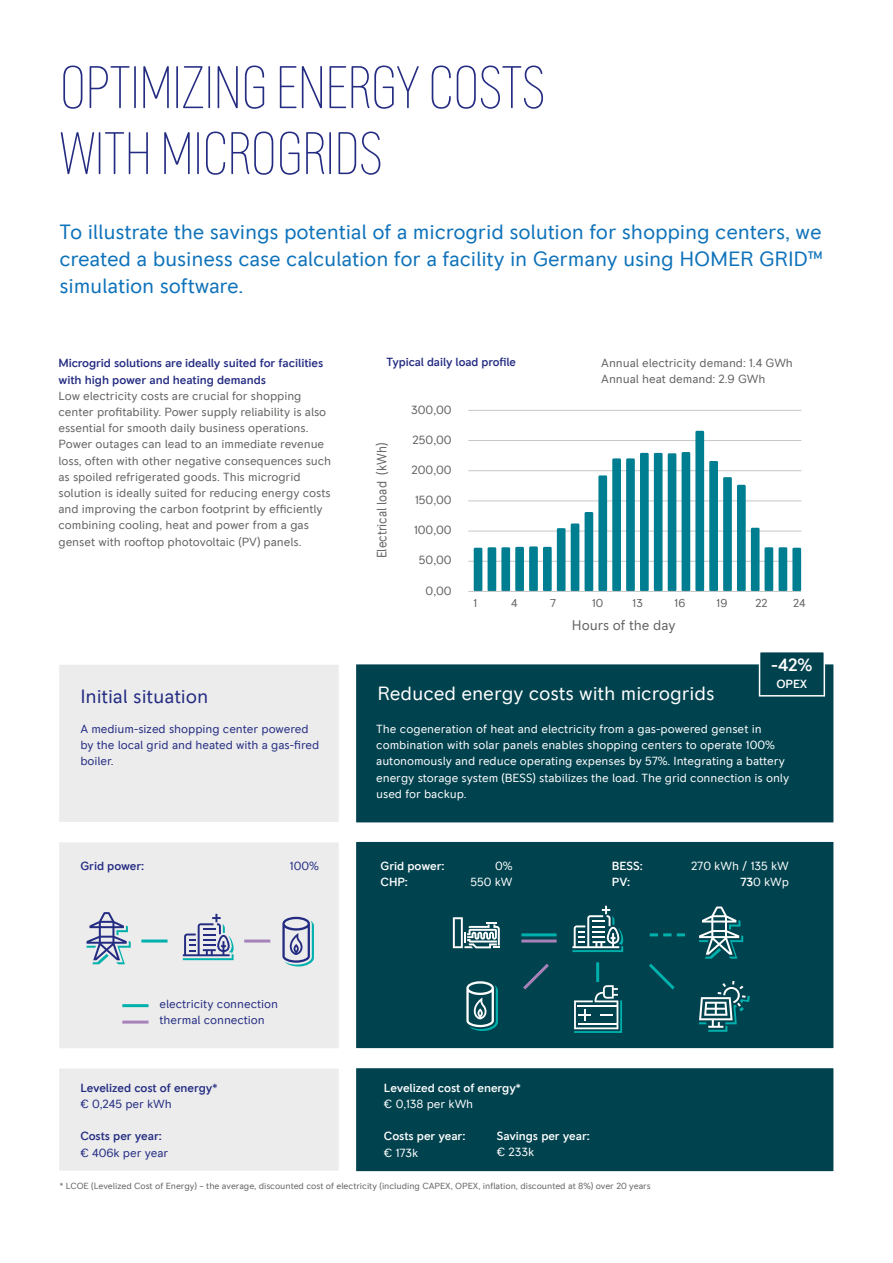
<style>
.page{position:relative;width:893px;height:1263px;background:#fff}
.page>*{position:absolute;margin:0;border:0;box-sizing:border-box;transform-origin:0 0}
.t1{font:200 condensed 60px/66px "RR Pioneer";letter-spacing:-.015em;color:#242c82}
.t2{font:21px/27.3px "RR Pioneer";letter-spacing:-.01em;color:#0e72ba;text-align:justify}
.t3{font:19.5px "RR Pioneer";letter-spacing:-.005em;color:#fff}
.t4{font:19.5px "RR Pioneer";letter-spacing:-.005em;color:#242c82}
.t5{font:500 18px "RR Pioneer";color:#fff}
.t6{font:14.25px "RR Pioneer";letter-spacing:-.005em;color:#626261}
.t7{font:13.8px "RR Pioneer";letter-spacing:-.005em;color:#626261;scale:.87 1}
.t8{font:12px/16.2px "RR Pioneer";letter-spacing:-.005em;color:#626261}
.t9{font:12px/16.2px "RR Pioneer";letter-spacing:-.005em;color:#fff}
.t10{font:500 12px/16.2px "RR Pioneer";letter-spacing:-.005em;color:#242c82}
.t11{font:12px/16.2px "RR Pioneer";letter-spacing:-.005em;color:#242c82}
.t12{font:500 12px "RR Pioneer";letter-spacing:-.005em;color:#fff}
.t13{font:11.55px "RR Pioneer";letter-spacing:-.005em;color:#626261}
.t14{font:9px "RR Pioneer";letter-spacing:-.005em;color:#626261}
.s1{font-weight:500}
</style>
<div class="page">
<div style="left:59px;top:665px;width:280px;height:157px;background:#ececec"></div>
<div style="left:59px;top:842px;width:280px;height:206px;background:#ececec"></div>
<div style="left:59px;top:1068px;width:280px;height:103px;background:#ececec"></div>
<div style="left:356px;top:664px;width:477px;height:158px;background:#00424e"></div>
<div style="left:356px;top:1068px;width:477px;height:103px;background:#00424e"></div>
<div style="left:356px;top:842px;width:477px;height:206px;background:#00424e"></div>
<svg style="left:699px;top:906px;width:44px;height:53px"></svg>
<svg style="left:87px;top:912px;width:44px;height:52px"></svg>
<svg style="left:699px;top:981px;width:51px;height:51px"></svg>
<hr style="left:521px;top:933px;width:36px;height:3px;background:#00b0ac">
<svg style="left:650px;top:933px;width:35px;height:3px"></svg>
<hr style="left:521px;top:939px;width:36px;height:3px;background:#a782ba">
<hr style="left:141px;top:939px;width:27px;height:3px;background:#00b0ac">
<hr style="left:122px;top:1004px;width:26px;height:3px;background:#00b0ac">
<hr style="left:244px;top:939px;width:26px;height:3px;background:#a782ba">
<hr style="left:122px;top:1020px;width:26px;height:3px;background:#a782ba">
<hr style="left:596px;top:962px;width:3px;height:20px;background:#00b0ac">
<svg style="left:523px;top:963px;width:26px;height:27px"></svg>
<svg style="left:649px;top:964px;width:26px;height:26px"></svg>
<hr style="left:468px;top:561px;width:333px;height:1px;background:#c5c6c6">
<hr style="left:468px;top:531px;width:333px;height:1px;background:#c5c6c6">
<hr style="left:468px;top:501px;width:333px;height:1px;background:#c5c6c6">
<hr style="left:468px;top:470px;width:333px;height:1px;background:#c5c6c6">
<hr style="left:468px;top:440px;width:333px;height:1px;background:#c5c6c6">
<hr style="left:468px;top:410px;width:333px;height:1px;background:#c5c6c6">
<div style="left:474px;top:548px;width:8px;height:43px;background:#007e91"></div>
<div style="left:585px;top:512px;width:8px;height:79px;background:#007e91"></div>
<div style="left:695px;top:431px;width:9px;height:160px;background:#007e91"></div>
<div style="left:529px;top:546px;width:9px;height:45px;background:#007e91"></div>
<div style="left:640px;top:453px;width:9px;height:138px;background:#007e91"></div>
<div style="left:751px;top:528px;width:8px;height:63px;background:#007e91"></div>
<div style="left:501px;top:547px;width:9px;height:44px;background:#007e91"></div>
<div style="left:612px;top:458px;width:9px;height:133px;background:#007e91"></div>
<div style="left:723px;top:477px;width:9px;height:114px;background:#007e91"></div>
<div style="left:557px;top:528px;width:8px;height:63px;background:#007e91"></div>
<div style="left:668px;top:453px;width:8px;height:138px;background:#007e91"></div>
<div style="left:779px;top:547px;width:8px;height:44px;background:#007e91"></div>
<div style="left:488px;top:547px;width:8px;height:44px;background:#007e91"></div>
<div style="left:598px;top:475px;width:9px;height:116px;background:#007e91"></div>
<div style="left:709px;top:461px;width:9px;height:130px;background:#007e91"></div>
<div style="left:543px;top:547px;width:9px;height:44px;background:#007e91"></div>
<div style="left:654px;top:453px;width:8px;height:138px;background:#007e91"></div>
<div style="left:765px;top:547px;width:8px;height:44px;background:#007e91"></div>
<div style="left:515px;top:547px;width:9px;height:44px;background:#007e91"></div>
<div style="left:626px;top:458px;width:9px;height:133px;background:#007e91"></div>
<div style="left:737px;top:485px;width:9px;height:106px;background:#007e91"></div>
<div style="left:571px;top:523px;width:8px;height:68px;background:#007e91"></div>
<div style="left:682px;top:452px;width:8px;height:139px;background:#007e91"></div>
<div style="left:792px;top:548px;width:9px;height:43px;background:#007e91"></div>
<svg style="left:453px;top:917px;width:47px;height:32px"></svg>
<svg style="left:572px;top:906px;width:52px;height:46px"></svg>
<svg style="left:183px;top:914px;width:51px;height:46px"></svg>
<svg style="left:574px;top:985px;width:48px;height:48px"></svg>
<svg style="left:282px;top:917px;width:32px;height:49px"></svg>
<svg style="left:466px;top:981px;width:32px;height:50px"></svg>
<hr style="left:468px;top:591px;width:333px;height:1px;background:#c5c6c6">
<svg style="left:758px;top:652px;width:68px;height:45px"></svg>
<h1 class="t1" style="left:60px;top:55px;width:488px">OPTIMIZING ENERGY COSTS<br>WITH MICROGRIDS</h1>
<h2 class="t2" style="left:60px;top:218px;width:765px">To illustrate the savings potential of a microgrid solution for shopping centers, we created a business case calculation for a facility in Germany using HOMER GRID™ simulation software.</h2>
<p class="t10" style="left:58px;top:355px;width:266px">Microgrid solutions are ideally suited for facilities with high power and heating demands</p>
<p class="t8" style="left:58px;top:388px;width:274px">Low electricity costs are crucial for shopping center profitability. Power supply reliability is also essential for smooth daily business operations.<br>Power outages can lead to an immediate revenue loss, often with other negative consequences such as spoiled refrigerated goods. This microgrid solution is ideally suited for reducing energy costs and improving the carbon footprint by efficiently combining cooling, heat and power from a gas genset with rooftop photovoltaic (PV) panels.</p>
<p class="t10" style="left:386px;top:354px;width:131px">Typical daily load profile</p>
<p class="t7" style="left:374px;top:558px;width:134px;rotate:-90deg">Electrical load (kWh)</p>
<p class="t8" style="left:411px;top:402px;width:42px">300,00</p>
<p class="t8" style="left:413px;top:432px;width:40px">250,00</p>
<p class="t8" style="left:412px;top:462px;width:41px">200,00</p>
<p class="t8" style="left:415px;top:492px;width:38px">150,00</p>
<p class="t8" style="left:414px;top:522px;width:39px">100,00</p>
<p class="t8" style="left:419px;top:552px;width:34px">50,00</p>
<p class="t8" style="left:426px;top:582px;width:27px">0,00</p>
<p class="t8" style="left:601px;top:355px;width:193px">Annual electricity demand: 1.4 GWh<br>Annual heat demand: 2.9 GWh</p>
<p class="t13" style="left:474px;top:596px;width:5px">1</p>
<p class="t13" style="left:511px;top:596px;width:8px">4</p>
<p class="t13" style="left:550px;top:596px;width:7px">7</p>
<p class="t13" style="left:592px;top:596px;width:13px">10</p>
<p class="t13" style="left:633px;top:596px;width:12px">13</p>
<p class="t13" style="left:675px;top:596px;width:12px">16</p>
<p class="t13" style="left:717px;top:596px;width:12px">19</p>
<p class="t13" style="left:756px;top:596px;width:14px">22</p>
<p class="t13" style="left:793px;top:596px;width:14px">24</p>
<p class="t6" style="left:572px;top:617px;width:105px">Hours of the day</p>
<h3 class="t4" style="left:80px;top:685px;width:130px">Initial situation</h3>
<h3 class="t3" style="left:377px;top:681px;width:339px">Reduced energy costs with microgrids</h3>
<h3 class="t5" style="left:771px;top:654px;width:43px">-42%</h3>
<p class="t12" style="left:776px;top:676px;width:32px">OPEX</p>
<p class="t11" style="left:80px;top:721px;width:240px">A medium-sized shopping center powered by the local grid and heated with a gas-fired boiler.</p>
<p class="t9" style="left:376px;top:721px;width:414px">The cogeneration of heat and electricity from a gas-powered genset in combination with solar panels enables shopping centers to operate 100% autonomously and reduce operating expenses by 57%. Integrating a battery energy storage system (BESS) stabilizes the load. The grid connection is only used for backup.</p>
<p class="t10" style="left:80px;top:858px;width:65px">Grid power:</p>
<p class="t11" style="left:290px;top:857px;width:31px">100%</p>
<p class="t12" style="left:381px;top:858px;width:65px">Grid power:</p>
<p class="t9" style="left:495px;top:857px;width:19px">0%</p>
<p class="t12" style="left:381px;top:875px;width:29px">CHP:</p>
<p class="t9" style="left:470px;top:874px;width:44px">550 kW</p>
<p class="t12" style="left:612px;top:858px;width:32px">BESS:</p>
<p class="t9" style="left:691px;top:857px;width:99px">270 kWh / 135 kW</p>
<p class="t12" style="left:612px;top:875px;width:20px">PV:</p>
<p class="t9" style="left:740px;top:874px;width:50px"><span class="s1">73</span>0 kWp</p>
<p class="t11" style="left:159px;top:996px;width:120px">electricity connection thermal connection</p>
<p class="t10" style="left:80px;top:1080px;width:138px">Levelized cost of energy*</p>
<p class="t11" style="left:80px;top:1096px;width:93px">€ 0,245 per kWh</p>
<p class="t10" style="left:80px;top:1128px;width:83px">Costs per year:</p>
<p class="t11" style="left:80px;top:1144px;width:89px">€ 406k per year</p>
<p class="t12" style="left:384px;top:1080px;width:138px">Levelized cost of energy*</p>
<p class="t9" style="left:384px;top:1096px;width:91px">€ 0,138 per kWh</p>
<p class="t12" style="left:384px;top:1129px;width:83px">Costs per year:</p>
<p class="t9" style="left:384px;top:1144px;width:36px">€ 173k</p>
<p class="t12" style="left:497px;top:1129px;width:95px">Savings per year:</p>
<p class="t9" style="left:497px;top:1144px;width:39px">€ 233k</p>
<p class="t14" style="left:60px;top:1180px;width:592px">* LCOE (Levelized Cost of Energy) – the average, discounted cost of electricity (including CAPEX, OPEX, inflation, discounted at 8%) over 20 years</p>
</div>
